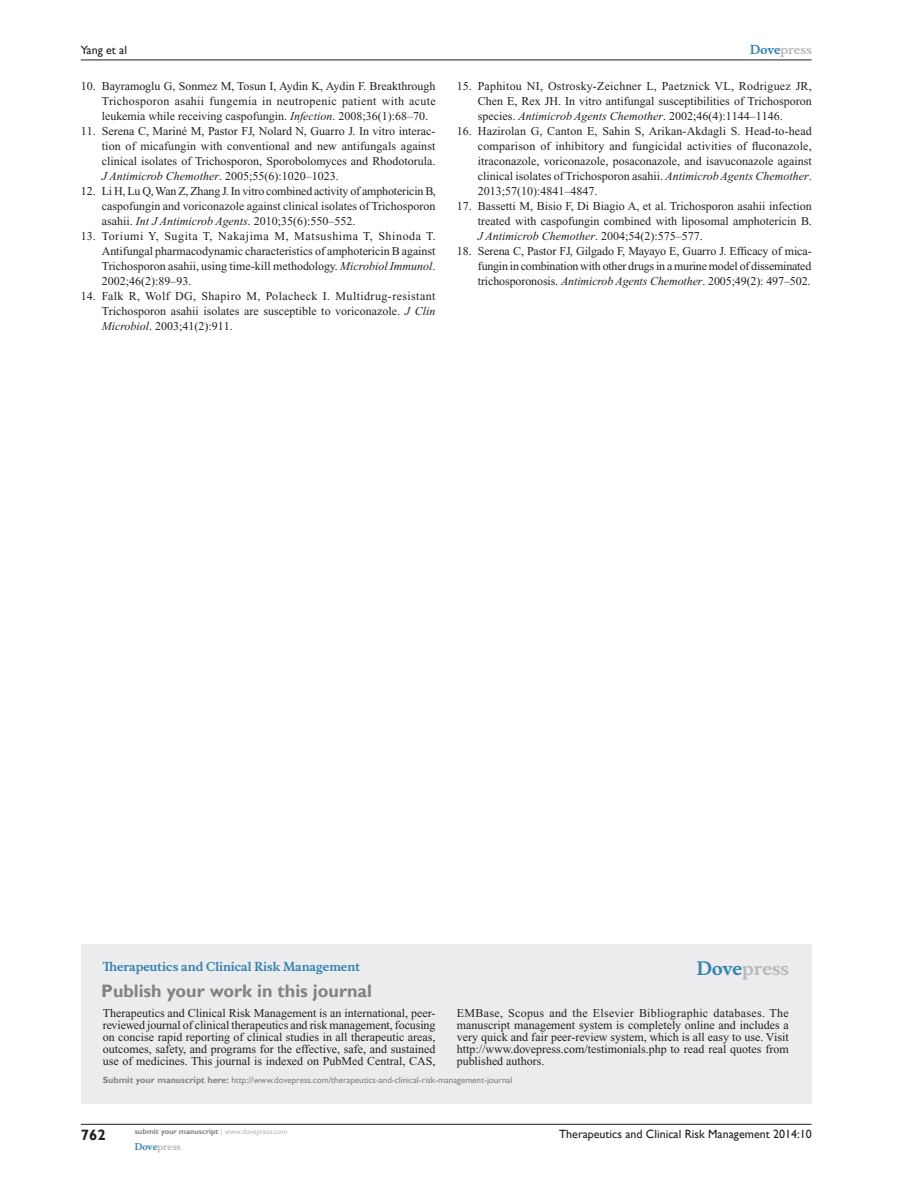
<style>
.page{position:relative;width:918px;height:1188px;background:#fff}
.page>*{position:absolute;margin:0;border:0;box-sizing:border-box;transform-origin:0 0}
.PromBx-H1{font:700 18px "Gill Sans";color:#808285}
.PromBx-Brand{font:700 18px "Musee";color:#b8b9bc}
.t1{font:700 15px "Gill Sans";color:#231f20}
.RefNL2{font:12px/15px "Times New Roman";color:#231f20;text-align:justify}
.PromBx-Tx{font:12px/12px "Times New Roman";color:#231f20;text-align:justify}
.t2{font:12px "Gill Sans";color:#231f20}
.PromBx-JrnlName{font:700 12px "Musee";color:#3485ae}
.t3{font:700 12px "Musee";color:#b8b9bc}
.PromBx-SubmitMssWebA{font:9px "Gill Sans";color:#808285}
.t4{font:700 9px "Musee";color:#b8b9bc}
.t5{font:700 7.5px "Gill Sans";color:#808285}
.s1{font-style:italic}
.s2{color:#3485ae}
.s3{font-weight:700}
.s4{font-weight:400;color:#b8b9bc}
</style>
<div class="page">
<div style="left:81px;top:944px;width:731px;height:159px;background:#ececee"></div>
<hr style="left:81px;top:1124px;width:731px;height:1px;background:#231f20">
<hr style="left:81px;top:60px;width:731px;height:1px;background:#231f20">
<p class="t2" style="left:81px;top:43px;width:48px">Yang et al</p>
<p class="RefNL2" style="left:102px;top:79px;width:336px;text-indent:-21px">10. Bayramoglu G, Sonmez M, Tosun I, Aydin K, Aydin F. Breakthrough Trichosporon asahii fungemia in neutropenic patient with acute leukemia while receiving caspofungin. <span class="s1">Infection</span>. 2008;36(1):68–70.</p>
<p class="RefNL2" style="left:102px;top:124px;width:335px;text-indent:-21px">11. Serena C, Mariné M, Pastor FJ, Nolard N, Guarro J. In vitro interac&shy;tion of micafungin with conventional and new antifungals against clinical isolates of Trichosporon, Sporobolomyces and Rhodotorula.<br><span class="s1">J Antimicrob Chemother</span>. 2005;55(6):1020–1023.</p>
<p class="RefNL2" style="left:102px;top:184px;width:336px;text-indent:-21px">12. Li H, Lu Q, Wan Z, Zhang J. In vitro combined activity of amphotericin B, caspofungin and voriconazole against clinical isolates of Trichosporon asahii. <span class="s1">Int J Antimicrob Agents</span>. 2010;35(6):550–552.</p>
<p class="RefNL2" style="left:102px;top:229px;width:336px;text-indent:-21px">13. Toriumi Y, Sugita T, Nakajima M, Matsushima T, Shinoda T.<br>Antifungal pharmacodynamic characteristics of amphotericin B against Trichosporon asahii, using time-kill methodology. <span class="s1">Microbiol Immunol</span>.<br>2002;46(2):89–93.</p>
<p class="RefNL2" style="left:102px;top:289px;width:335px;text-indent:-21px">14. Falk R, Wolf DG, Shapiro M, Polacheck I. Multidrug-resistant Trichosporon asahii isolates are susceptible to voriconazole. <span class="s1">J Clin Microbiol</span>. 2003;41(2):911.</p>
<p class="t3" style="left:750px;top:43px;width:63px"><span class="s2">Dove</span>press</p>
<p class="RefNL2" style="left:478px;top:79px;width:335px;text-indent:-21px">15. Paphitou NI, Ostrosky-Zeichner L, Paetznick VL, Rodriguez JR, Chen E, Rex JH. In vitro antifungal susceptibilities of Trichosporon species. <span class="s1">Antimicrob Agents Chemother</span>. 2002;46(4):1144–1146.</p>
<p class="RefNL2" style="left:478px;top:124px;width:335px;text-indent:-21px">16. Hazirolan G, Canton E, Sahin S, Arikan-Akdagli S. Head-to-head comparison of inhibitory and fungicidal activities of fluconazole, itraconazole, voriconazole, posaconazole, and isavuconazole against clinical isolates of Trichosporon asahii. <span class="s1">Antimicrob Agents Chemother</span>.<br>2013;57(10):4841–4847.</p>
<p class="RefNL2" style="left:478px;top:199px;width:335px;text-indent:-21px">17. Bassetti M, Bisio F, Di Biagio A, et al. Trichosporon asahii infection treated with caspofungin combined with liposomal amphotericin B.<br><span class="s1">J Antimicrob Chemother</span>. 2004;54(2):575–577.</p>
<p class="RefNL2" style="left:478px;top:244px;width:335px;text-indent:-21px">18. Serena C, Pastor FJ, Gilgado F, Mayayo E, Guarro J. Efficacy of mica&shy;fungin in combination with other drugs in a murine model of disseminated trichosporonosis. <span class="s1">Antimicrob Agents Chemother</span>. 2005;49(2): 497–502.</p>
<p class="PromBx-JrnlName" style="left:103px;top:959px;width:259px">Therapeutics and Clinical Risk Management</p>
<p class="PromBx-H1" style="left:101px;top:980px;width:272px">Publish your work in this journal</p>
<p class="PromBx-Brand" style="left:697px;top:958px;width:94px"><span class="s2">Dove</span>press</p>
<p class="PromBx-Tx" style="left:103px;top:1007px;width:334px">Therapeutics and Clinical Risk Management is an international, peer&shy;reviewed journal of clinical therapeutics and risk management, focusing on concise rapid reporting of clinical studies in all therapeutic areas, outcomes, safety, and programs for the effective, safe, and sustained use of medicines. This journal is indexed on PubMed Central, CAS,</p>
<p class="PromBx-Tx" style="left:457px;top:1007px;width:333px">EMBase, Scopus and the Elsevier Bibliographic databases. The manuscript management system is completely online and includes a very quick and fair peer-review system, which is all easy to use. Visit http://www.dovepress.com/testimonials.php to read real quotes from published authors.</p>
<p class="PromBx-SubmitMssWebA" style="left:103px;top:1075px;width:411px"><span class="s3">Submit your manuscript here:</span> http://www.dovepress.com/therapeutics-and-clinical-risk-management-journal</p>
<p class="t1" style="left:81px;top:1126px;width:26px">762</p>
<p class="t5" style="left:135px;top:1127px;width:154px">submit your manuscript <span class="s4">| www.dovepress.com</span></p>
<p class="t4" style="left:135px;top:1141px;width:48px"><span class="s2">Dove</span>press</p>
<p class="t2" style="left:559px;top:1127px;width:254px">Therapeutics and Clinical Risk Management 2014:10</p>
</div>
